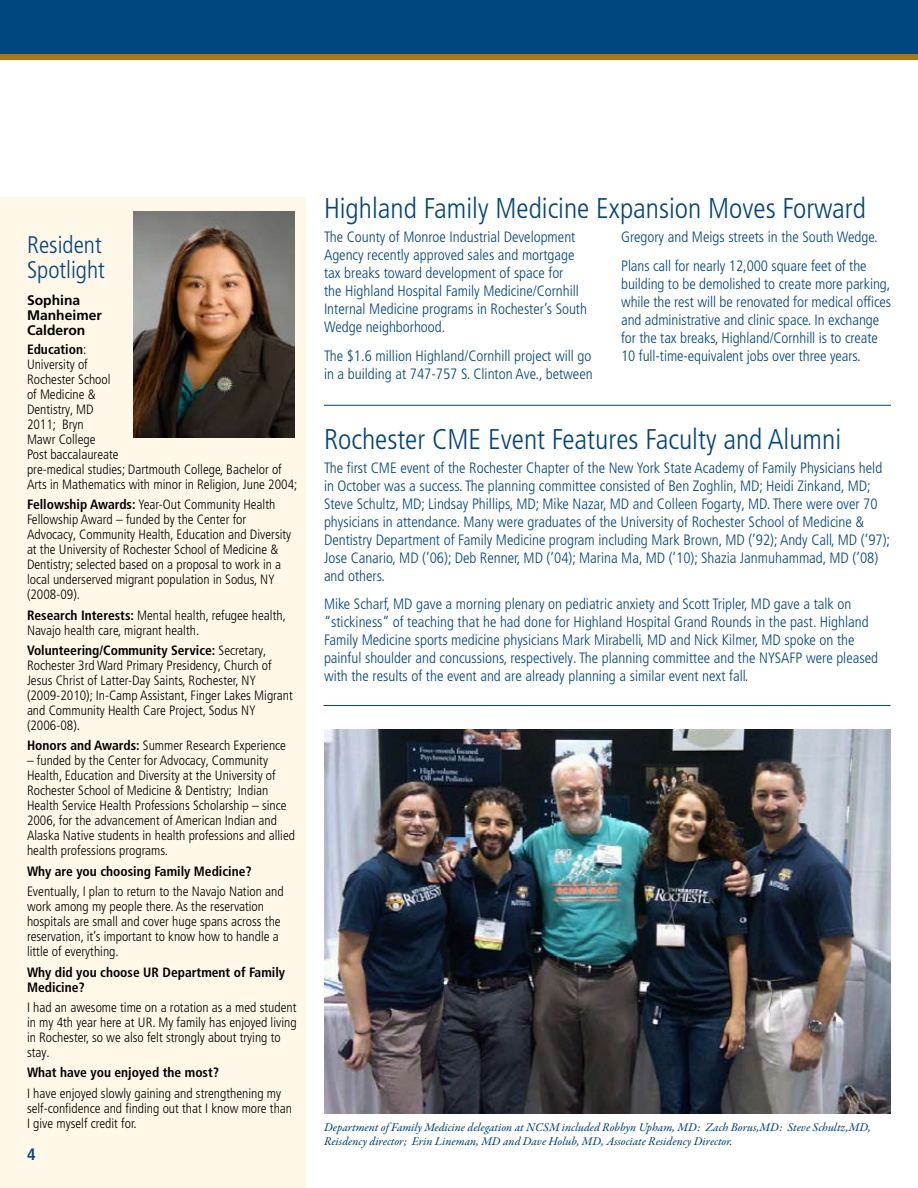
<style>
.page{position:relative;width:918px;height:1188px;background:#fff}
.page>*{position:absolute;margin:0;border:0;box-sizing:border-box;transform-origin:0 0}
.t1{font:300 condensed 28.5px "Frutiger LT Pro";color:#00467f}
.t2{font:300 condensed 24px/25.5px "Frutiger LT Pro";color:#00467f}
.t3{font:700 condensed 16.5px "Frutiger LT Pro";color:#00467f}
.t4{font:300 condensed 15px/18px "Frutiger LT Pro";color:#00467f}
.t5{font:700 13.8px/15px "Frutiger";color:#000}
.t6{font:300 condensed 13.5px/15px "Frutiger LT Pro";color:#000}
.t7{font:700 condensed 13.5px/15px "Frutiger LT Pro";color:#000}
.t8{font:12px/13.5px "Garamond Premr Pro Med It";color:#00467f}
.s1{font-weight:700}
</style>
<div class="page">
<div style="left:0;top:197px;width:306px;height:991px;background:#fff7e7"></div>
<div style="left:0;top:0;width:918px;height:54px;background:#00467f"></div>
<div style="left:0;top:54px;width:918px;height:5px;background:#b2740e"></div>
<img style="left:133px;top:211px;width:162px;height:226px">
<hr style="left:324px;top:405px;width:567px;height:1px;background:#00467f">
<img style="left:324px;top:729px;width:567px;height:385px">
<hr style="left:323px;top:705px;width:567px;height:1px;background:#00467f">
<h2 class="t2" style="left:27px;top:232px;width:79px">Resident<br>Spotlight</h2>
<p class="t5" style="left:27px;top:293px;width:76px">Sophina<br>Manheimer<br>Calderon</p>
<p class="t6" style="left:27px;top:342px;width:272px"><span class="s1">Education</span>:<br>University of<br>Rochester School<br>of Medicine &amp;<br>Dentistry, MD<br>2011; Bryn<br>Mawr College<br>Post baccalaureate<br>pre-medical studies; Dartmouth College, Bachelor of<br>Arts in Mathematics with minor in Religion, June 2004;</p>
<p class="t6" style="left:27px;top:497px;width:266px"><span class="s1">Fellowship Awards:</span> Year-Out Community Health Fellowship Award – funded by the Center for Advocacy, Community Health, Education and Diversity at the University of Rochester School of Medicine &amp; Dentistry; selected based on a proposal to work in a local underserved migrant population in Sodus, NY (2008-09).</p>
<p class="t6" style="left:27px;top:608px;width:260px"><span class="s1">Research Interests:</span> Mental health, refugee health,<br>Navajo health care, migrant health.</p>
<p class="t6" style="left:27px;top:643px;width:267px"><span class="s1">Volunteering/Community Service:</span> Secretary, Rochester 3rd Ward Primary Presidency, Church of Jesus Christ of Latter-Day Saints, Rochester, NY (2009-2010); In-Camp Assistant, Finger Lakes Migrant and Community Health Care Project, Sodus NY (2006-08).</p>
<p class="t6" style="left:27px;top:738px;width:260px"><span class="s1">Honors and Awards:</span> Summer Research Experience</p>
<p class="t6" style="left:27px;top:753px;width:270px">– funded by the Center for Advocacy, Community Health, Education and Diversity at the University of Rochester School of Medicine &amp; Dentistry; Indian Health Service Health Professions Scholarship – since 2006, for the advancement of American Indian and Alaska Native students in health professions and allied health professions programs.</p>
<p class="t7" style="left:27px;top:864px;width:226px">Why are you choosing Family Medicine?</p>
<p class="t6" style="left:27px;top:884px;width:258px">Eventually, I plan to return to the Navajo Nation and work among my people there. As the reservation hospitals are small and cover huge spans across the reservation, it’s important to know how to handle a little of everything.</p>
<p class="t7" style="left:27px;top:964px;width:260px">Why did you choose UR Department of Family<br>Medicine?</p>
<p class="t6" style="left:27px;top:1000px;width:271px">I had an awesome time on a rotation as a med student in my 4th year here at UR. My family has enjoyed living in Rochester, so we also felt strongly about trying to stay.</p>
<p class="t7" style="left:27px;top:1065px;width:194px">What have you enjoyed the most?</p>
<p class="t6" style="left:27px;top:1086px;width:267px">I have enjoyed slowly gaining and strengthening my self-confidence and finding out that I know more than<br>I give myself credit for.</p>
<p class="t3" style="left:27px;top:1144px;width:10px">4</p>
<h1 class="t1" style="left:324px;top:192px;width:544px">Highland Family Medicine Expansion Moves Forward</h1>
<p class="t4" style="left:324px;top:228px;width:265px">The County of Monroe Industrial Development Agency recently approved sales and mortgage tax breaks toward development of space for<br>the Highland Hospital Family Medicine/Cornhill Internal Medicine programs in Rochester’s South Wedge neighborhood.</p>
<p class="t4" style="left:324px;top:347px;width:270px">The $1.6 million Highland/Cornhill project will go in a building at 747-757 S. Clinton Ave., between</p>
<p class="t4" style="left:621px;top:223px;width:258px;line-height:28.8px">Gregory and Meigs streets in the South Wedge.<br>Plans call for nearly 12,000 square feet of the</p>
<p class="t4" style="left:621px;top:275px;width:272px">building to be demolished to create more parking, while the rest will be renovated for medical offices and administrative and clinic space. In exchange for the tax breaks, Highland/Cornhill is to create 10 full-time-equivalent jobs over three years.</p>
<h1 class="t1" style="left:324px;top:423px;width:519px">Rochester CME Event Features Faculty and Alumni</h1>
<p class="t4" style="left:324px;top:459px;width:568px">The first CME event of the Rochester Chapter of the New York State Academy of Family Physicians held in October was a success. The planning committee consisted of Ben Zoghlin, MD; Heidi Zinkand, MD; Steve Schultz, MD; Lindsay Phillips, MD; Mike Nazar, MD and Colleen Fogarty, MD. There were over 70 physicians in attendance. Many were graduates of the University of Rochester School of Medicine &amp; Dentistry Department of Family Medicine program including Mark Brown, MD (’92); Andy Call, MD (’97); Jose Canario, MD (’06); Deb Renner, MD (’04); Marina Ma, MD (’10); Shazia Janmuhammad, MD (’08) and others.</p>
<p class="t4" style="left:324px;top:595px;width:556px">Mike Scharf, MD gave a morning plenary on pediatric anxiety and Scott Tripler, MD gave a talk on “stickiness” of teaching that he had done for Highland Hospital Grand Rounds in the past. Highland Family Medicine sports medicine physicians Mark Mirabelli, MD and Nick Kilmer, MD spoke on the painful shoulder and concussions, respectively. The planning committee and the NYSAFP were pleased with the results of the event and are already planning a similar event next fall.</p>
<p class="t8" style="left:324px;top:1121px;width:549px">Department of Family Medicine delegation at NCSM included Robbyn Upham, MD: Zach Borus,MD: Steve Schultz,MD,<br>Reisdency director; Erin Lineman, MD and Dave Holub, MD, Associate Residency Director.</p>
</div>
